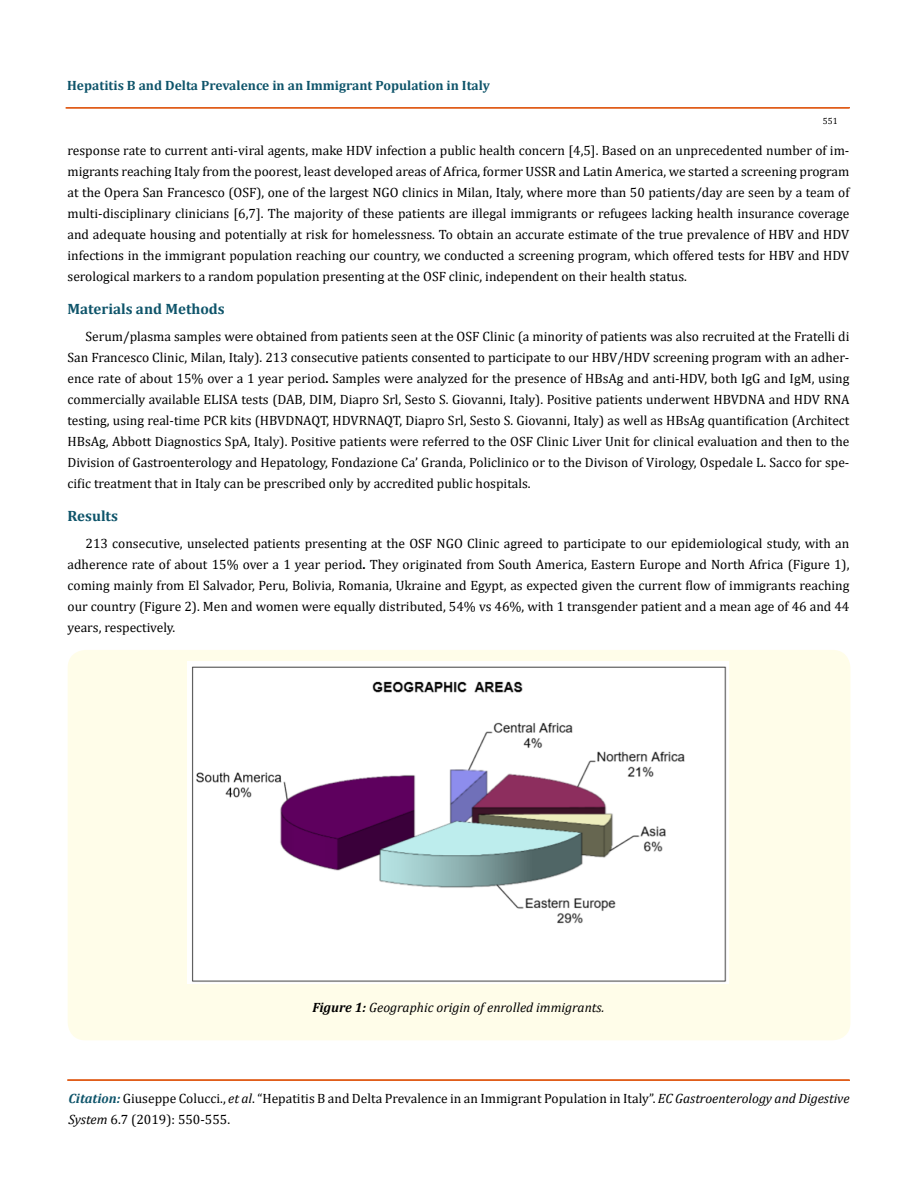
<style>
.page{position:relative;width:917px;height:1190px;background:#fff}
.page>*{position:absolute;margin:0;border:0;box-sizing:border-box;transform-origin:0 0}
.t1{font:700 15px "Cambria";color:#0e546a}
.t2{font:13.5px/21px "Cambria";color:#000;text-align:justify}
.t3{font:700 13.5px "Cambria";color:#0e546a}
.t4{font:italic 13.5px "Cambria";color:#000}
.t5{font:9px "Cambria";color:#000}
.s1{font-weight:700}
.s2{font-weight:700;font-style:italic;color:#0e546a}
.s3{font-style:italic}
</style>
<div class="page">
<hr style="left:66px;top:108px;width:783px;height:1px;background:#e05d1a">
<div style="left:66px;top:107px;width:783px;height:1px;border:1px solid #e05d1a"></div>
<hr style="left:68px;top:1080px;width:781px;height:1px;background:#e05d1a">
<div style="left:67px;top:1079px;width:782px;height:1px;border:1px solid #e05d1a"></div>
<div style="left:68px;top:650px;width:782px;height:390px;background:#fffde9;border-radius:18px"></div>
<img style="left:188px;top:662px;width:541px;height:321px">
<p class="t3" style="left:67px;top:76px;width:424px">Hepatitis B and Delta Prevalence in an Immigrant Population in Italy</p>
<p class="t5" style="left:822px;top:115px;width:16px">551</p>
<p class="t2" style="left:68px;top:140px;width:783px">response rate to current anti-viral agents, make HDV infection a public health concern [4,5]. Based on an unprecedented number of im&shy;migrants reaching Italy from the poorest, least developed areas of Africa, former USSR and Latin America, we started a screening program at the Opera San Francesco (OSF), one of the largest NGO clinics in Milan, Italy, where more than 50 patients/day are seen by a team of multi-disciplinary clinicians [6,7]. The majority of these patients are illegal immigrants or refugees lacking health insurance coverage and adequate housing and potentially at risk for homelessness. To obtain an accurate estimate of the true prevalence of HBV and HDV infections in the immigrant population reaching our country, we conducted a screening program, which offered tests for HBV and HDV serological markers to a random population presenting at the OSF clinic, independent on their health status.</p>
<p class="t1" style="left:68px;top:298px;width:159px">Materials and Methods</p>
<p class="t2" style="left:68px;top:326px;width:783px;text-indent:18px">Serum/plasma samples were obtained from patients seen at the OSF Clinic (a minority of patients was also recruited at the Fratelli di San Francesco Clinic, Milan, Italy). 213 consecutive patients consented to participate to our HBV/HDV screening program with an adher&shy;ence rate of about 15% over a 1 year period<span class="s1">.</span> Samples were analyzed for the presence of HBsAg and anti-HDV, both IgG and IgM, using commercially available ELISA tests (DAB, DIM, Diapro Srl, Sesto S. Giovanni, Italy). Positive patients underwent HBVDNA and HDV RNA testing, using real-time PCR kits (HBVDNAQT, HDVRNAQT, Diapro Srl, Sesto S. Giovanni, Italy) as well as HBsAg quantification (Architect HBsAg, Abbott Diagnostics SpA, Italy). Positive patients were referred to the OSF Clinic Liver Unit for clinical evaluation and then to the Division of Gastroenterology and Hepatology, Fondazione Ca’ Granda, Policlinico or to the Divison of Virology, Ospedale L. Sacco for spe&shy;cific treatment that in Italy can be prescribed only by accredited public hospitals.</p>
<p class="t1" style="left:68px;top:505px;width:52px">Results</p>
<p class="t2" style="left:68px;top:533px;width:783px;text-indent:18px">213 consecutive, unselected patients presenting at the OSF NGO Clinic agreed to participate to our epidemiological study, with an adherence rate of about 15% over a 1 year period<span class="s1">.</span> They originated from South America, Eastern Europe and North Africa (Figure 1), coming mainly from El Salvador, Peru, Bolivia, Romania, Ukraine and Egypt, as expected given the current flow of immigrants reaching our country (Figure 2). Men and women were equally distributed, 54% vs 46%, with 1 transgender patient and a mean age of 46 and 44 years, respectively.</p>
<p class="t4" style="left:312px;top:998px;width:293px"><span class="s1">Figure 1:</span> Geographic origin of enrolled immigrants.</p>
<p class="t2" style="left:68px;top:1087px;width:782px"><span class="s2">Citation:</span> Giuseppe Colucci., <span class="s3">et al</span>. “Hepatitis B and Delta Prevalence in an Immigrant Population in Italy”. <span class="s3">EC Gastroenterology and Digestive<br>System</span> 6.7 (2019): 550-555.</p>
</div>
